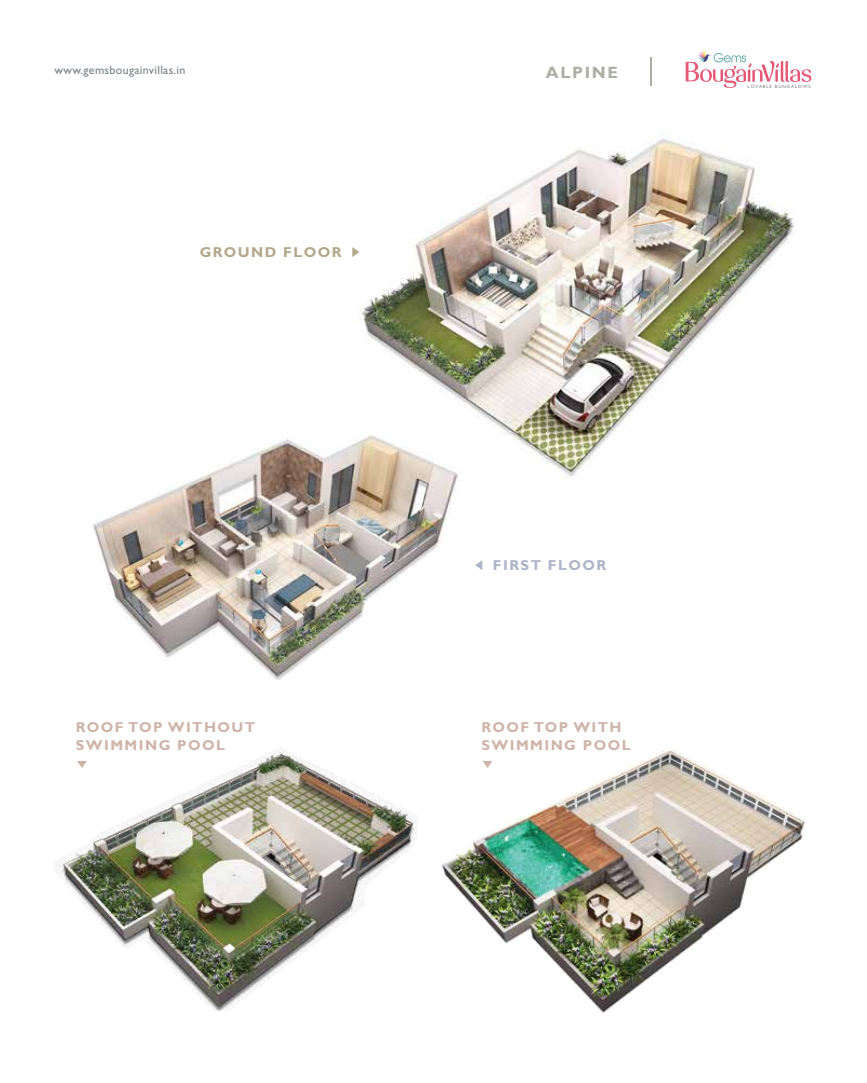
<style>
.page{position:relative;width:867px;height:1083px;background:#fff}
.page>*{position:absolute;margin:0;border:0;box-sizing:border-box;transform-origin:0 0}
.t1{font:700 16.5px "Gill Sans Std";letter-spacing:.1em;color:#abafa3}
.t2{font:700 14.4px/18px "Gill Sans Std";letter-spacing:.1em;color:#cfb4a9}
.t3{font:700 14.4px "Gill Sans Std";letter-spacing:.1em;color:#b3a88c}
.t4{font:700 14.4px "Gill Sans Std";letter-spacing:.1em;color:#adb4c8}
.t5{font:12px "Gill Sans Std";letter-spacing:.025em;color:#787f84}
.t6{font:4.65px "Gill Sans";letter-spacing:.19em;color:#808285}
</style>
<div class="page">
<svg style="left:475px;top:560px;width:7px;height:10px"></svg>
<svg style="left:352px;top:247px;width:3px;height:10px"></svg>
<hr style="left:650px;top:58px;width:2px;height:28px;background:#abafa3">
<svg style="left:686px;top:50px;width:125px;height:38px"></svg>
<img style="left:355px;top:137px;width:439px;height:341px">
<img style="left:60px;top:749px;width:355px;height:262px">
<img style="left:441px;top:749px;width:364px;height:264px">
<svg style="left:77px;top:761px;width:10px;height:7px"></svg>
<svg style="left:482px;top:761px;width:10px;height:7px"></svg>
<img style="left:93px;top:429px;width:371px;height:251px">
<p class="t5" style="left:55px;top:63px;width:132px">www.gemsbougainvillas.in</p>
<p class="t3" style="left:200px;top:244px;width:143px">GROUND FLOOR</p>
<p class="t1" style="left:546px;top:62px;width:74px">ALPINE</p>
<p class="t6" style="left:747px;top:83px;width:65px">LOVABLE BUNGALOWS</p>
<p class="t4" style="left:493px;top:557px;width:115px">FIRST FLOOR</p>
<p class="t2" style="left:76px;top:718px;width:181px">ROOF TOP WITHOUT<br>SWIMMING POOL</p>
<p class="t2" style="left:481px;top:718px;width:151px">ROOF TOP WITH<br>SWIMMING POOL</p>
</div>
